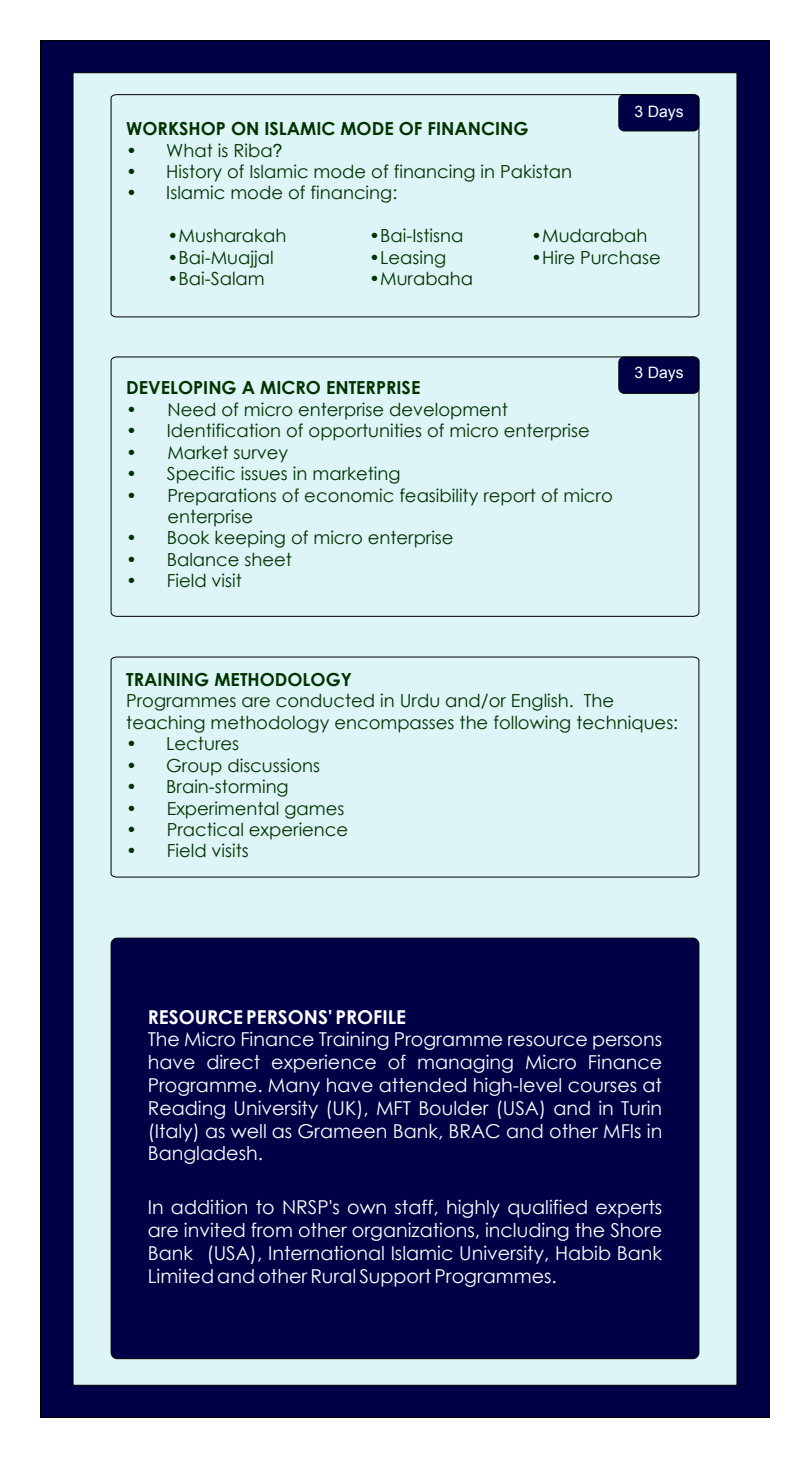
<style>
.page{position:relative;width:810px;height:1458px;background:#fff}
.page>*{position:absolute;margin:0;border:0;box-sizing:border-box;transform-origin:0 0}
.t1{font:19.12px/22.7px "Century Gothic";color:#fff;text-align:justify}
.t2{font:700 19.12px "Century Gothic";color:#fff}
.t3{font:18px/21.4px "Century Gothic";color:#030}
.t4{font:700 18px "Century Gothic";color:#030}
.t5{font:15.75px "Arial";color:#fff}
.s1{font-family:"Arial"}
</style>
<div class="page">
<div style="left:40px;top:40px;width:730px;height:1378px;background:#000047;border:1px solid #000"></div>
<div style="left:73px;top:72px;width:664px;height:1314px;background:#def5f7;border:1px solid #000"></div>
<svg style="left:111px;top:657px;width:588px;height:221px"></svg>
<div style="left:111px;top:938px;width:588px;height:421px;background:#000047;border:1px solid #000;border-radius:6px"></div>
<svg style="left:111px;top:356px;width:588px;height:261px"></svg>
<div style="left:619px;top:357px;width:80px;height:37px;background:#000047;border:1px solid #000;border-radius:5px"></div>
<svg style="left:111px;top:94px;width:588px;height:223px"></svg>
<div style="left:619px;top:94px;width:80px;height:37px;background:#000047;border:1px solid #000;border-radius:5px"></div>
<p class="t5" style="left:635px;top:103px;width:51px">3 Days</p>
<p class="t4" style="left:126px;top:117px;width:404px">WORKSHOP ON ISLAMIC MODE OF FINANCING</p>
<p class="t3" style="left:126px;top:139px;width:158px">• What is Riba<span class="s1">?</span></p>
<p class="t3" style="left:126px;top:160px;width:447px">• History of Islamic mode of financing in Pakistan</p>
<p class="t3" style="left:126px;top:182px;width:273px">• Islamic mode of financing:</p>
<p class="t3" style="left:168px;top:225px;width:120px">•Musharakah</p>
<p class="t3" style="left:369px;top:225px;width:96px">•Bai-Istisna</p>
<p class="t3" style="left:531px;top:225px;width:118px">•Mudarabah</p>
<p class="t3" style="left:168px;top:246px;width:108px">•Bai-Muajjal</p>
<p class="t3" style="left:369px;top:246px;width:78px">•Leasing</p>
<p class="t3" style="left:531px;top:246px;width:131px">•Hire Purchase</p>
<p class="t3" style="left:168px;top:267px;width:99px">•Bai-Salam</p>
<p class="t3" style="left:369px;top:267px;width:105px">•Murabaha</p>
<p class="t4" style="left:126px;top:376px;width:296px">DEVELOPING A MICRO ENTERPRISE</p>
<p class="t3" style="left:126px;top:398px;width:383px">• Need of micro enterprise development</p>
<p class="t3" style="left:126px;top:419px;width:465px">• Identification of opportunities of micro enterprise</p>
<p class="t3" style="left:126px;top:441px;width:163px">• Market survey</p>
<p class="t3" style="left:126px;top:462px;width:276px">• Specific issues in marketing</p>
<p class="t3" style="left:167px;top:484px;width:447px;text-indent:-41px">• Preparations of economic feasibility report of micro enterprise</p>
<p class="t3" style="left:126px;top:527px;width:329px">• Book keeping of micro enterprise</p>
<p class="t3" style="left:126px;top:548px;width:167px">• Balance sheet</p>
<p class="t3" style="left:126px;top:570px;width:117px">• Field visit</p>
<p class="t5" style="left:635px;top:364px;width:51px">3 Days</p>
<p class="t4" style="left:126px;top:668px;width:227px">TRAINING METHODOLOGY</p>
<p class="t3" style="left:126px;top:690px;width:554px">Programmes are conducted in Urdu and/or English. The teaching methodology encompasses the following techniques:</p>
<p class="t3" style="left:126px;top:732px;width:114px">• Lectures</p>
<p class="t3" style="left:126px;top:754px;width:195px">• Group discussions</p>
<p class="t3" style="left:126px;top:775px;width:164px">• Brain-storming</p>
<p class="t3" style="left:126px;top:797px;width:220px">• Experimental games</p>
<p class="t3" style="left:126px;top:818px;width:224px">• Practical experience</p>
<p class="t3" style="left:126px;top:840px;width:124px">• Field visits</p>
<p class="t2" style="left:148px;top:1004px;width:260px">RESOURCE PERSONS' PROFILE</p>
<p class="t1" style="left:148px;top:1028px;width:516px">The Micro Finance Training Programme resource persons have direct experience of managing Micro Finance Programme. Many have attended high-level courses at Reading University (UK), MFT Boulder (USA) and in Turin (Italy) as well as Grameen Bank, BRAC and other MFIs in Bangladesh.</p>
<p class="t1" style="left:148px;top:1196px;width:516px">In addition to NRSP's own staff, highly qualified experts are invited from other organizations, including the Shore Bank (USA), International Islamic University, Habib Bank Limited and other Rural Support Programmes.</p>
</div>
